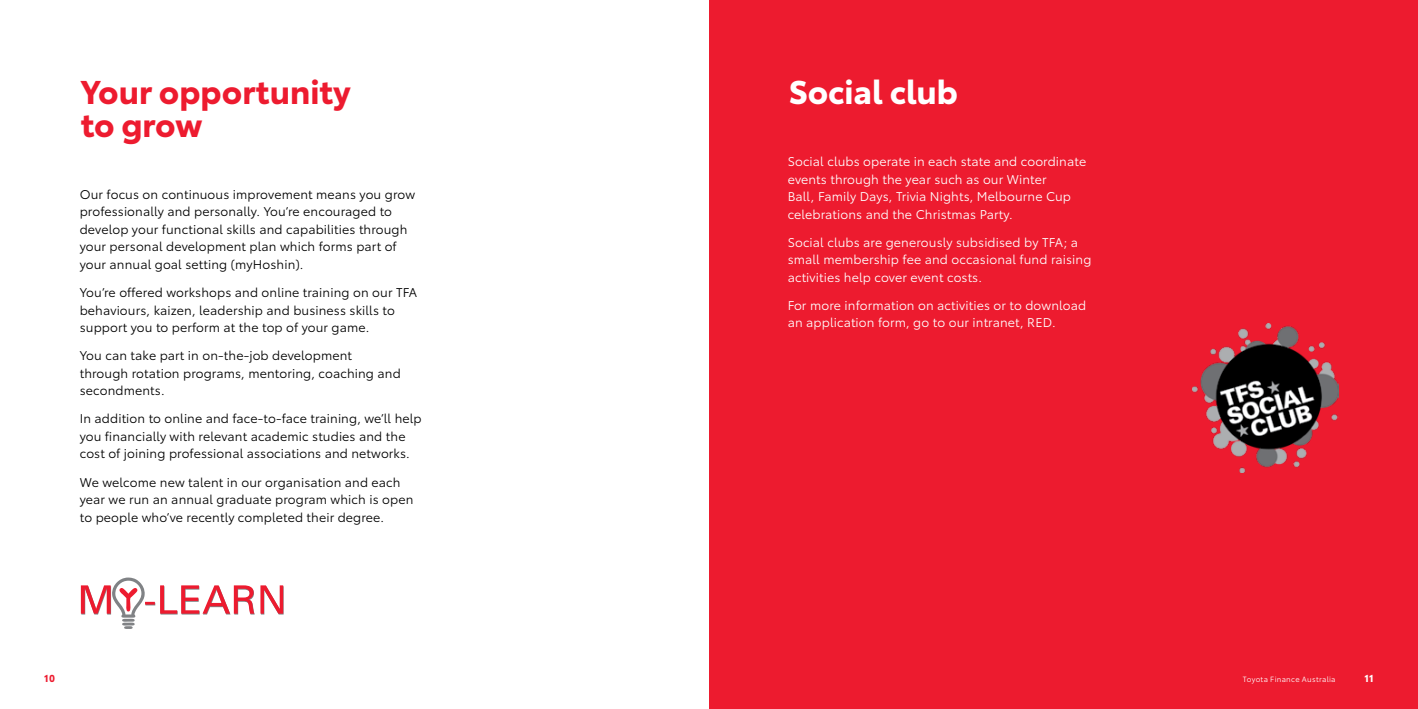
<style>
.page{position:relative;width:1418px;height:709px;background:#fff}
.page>*{position:absolute;margin:0;border:0;box-sizing:border-box;transform-origin:0 0}
.t1{font:700 32.5px/32.5px "Toyota Type";color:#ed1b2f}
.t2{font:700 32.5px "Toyota Type";color:#fff}
.t3{font:12.5px/17.5px "Toyota Type";letter-spacing:.01em;color:#000}
.t4{font:12.5px/17.5px "Toyota Type";letter-spacing:.01em;color:#fff}
.t5{font:700 10px "Toyota Type";color:#fff}
.t6{font:700 10px "Toyota Type";color:#ed1b2f}
.t7{font:7.5px "Toyota Type";letter-spacing:.035em;color:#fff}
</style>
<div class="page">
<div style="left:709px;top:0;width:708px;height:709px;background:#ed1b2f"></div>
<img style="left:1192px;top:323px;width:146px;height:149px">
<svg style="left:81px;top:577px;width:202px;height:52px"></svg>
<h1 class="t1" style="left:81px;top:73px;width:271px">Your opportunity to grow</h1>
<p class="t3" style="left:80px;top:185px;width:337px">Our focus on continuous improvement means you grow professionally and personally. You’re encouraged to develop your functional skills and capabilities through your personal development plan which forms part of your annual goal setting (myHoshin).</p>
<p class="t3" style="left:80px;top:283px;width:339px">You’re offered workshops and online training on our TFA behaviours, kaizen, leadership and business skills to support you to perform at the top of your game.</p>
<p class="t3" style="left:80px;top:346px;width:322px">You can take part in on-the-job development through rotation programs, mentoring, coaching and secondments.</p>
<p class="t3" style="left:80px;top:409px;width:343px">In addition to online and face-to-face training, we’ll help you financially with relevant academic studies and the cost of joining professional associations and networks.</p>
<p class="t3" style="left:80px;top:472px;width:335px">We welcome new talent in our organisation and each year we run an annual graduate program which is open to people who’ve recently completed their degree.</p>
<p class="t6" style="left:44px;top:671px;width:12px">10</p>
<h1 class="t2" style="left:788px;top:67px;width:171px">Social club</h1>
<p class="t4" style="left:787px;top:152px;width:300px">Social clubs operate in each state and coordinate events through the year such as our Winter<br>Ball, Family Days, Trivia Nights, Melbourne Cup celebrations and the Christmas Party.</p>
<p class="t4" style="left:787px;top:232px;width:305px">Social clubs are generously subsidised by TFA; a small membership fee and occasional fund raising activities help cover event costs.</p>
<p class="t4" style="left:787px;top:296px;width:300px">For more information on activities or to download an application form, go to our intranet, RED.</p>
<p class="t7" style="left:1242px;top:674px;width:94px">Toyota Finance Australia</p>
<p class="t5" style="left:1364px;top:671px;width:11px">11</p>
</div>
